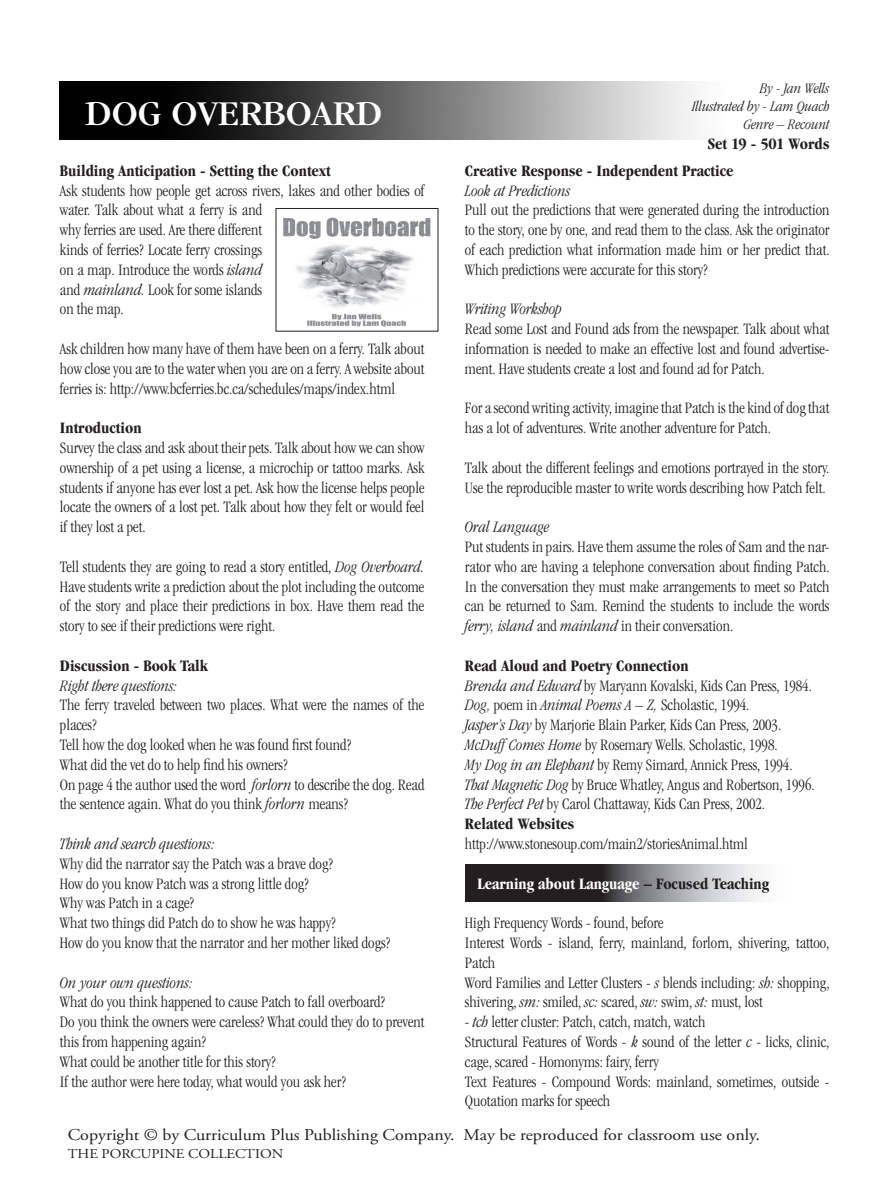
<style>
.page{position:relative;width:891px;height:1188px;background:#fff}
.page>*{position:absolute;margin:0;border:0;box-sizing:border-box;transform-origin:0 0}
.t1{font:condensed 36px "Garamond";color:#fff;scale:1.3 1}
.t2{font:300 condensed 16.5px/19.8px "Garamond";color:#231f20}
.t3{font:700 condensed 16.5px "Garamond";color:#231f20}
.t4{font:italic 300 condensed 16.5px "Garamond";color:#231f20}
.t5{font:16.5px "Adobe Garamond Pro";color:#231f20;scale:1.09 1}
.t6{font:700 condensed 16.5px "Garamond";color:#fff}
.t7{font:italic 300 condensed 15px/18px "Garamond";color:#231f20;text-align:right}
.t8{font:13.5px "Adobe Garamond Pro";color:#231f20;scale:1.09 1}
.s1{font-style:italic}
.s2{font-weight:700}
.s3{color:#231f20}
</style>
<div class="page">
<svg style="left:465px;top:864px;width:294px;height:38px;background:#676668"></svg>
<img style="left:60px;top:81px;width:636px;height:58px">
<img style="left:283px;top:217px;width:148px;height:110px">
<h1 class="t1" style="left:86px;top:94px;width:230px">DOG OVERBOARD</h1>
<p class="t3" style="left:60px;top:161px;width:272px">Building Anticipation - Setting the Context</p>
<p class="t2" style="left:60px;top:181px;width:366px">Ask students how people get across rivers, lakes and other bodies of water. Talk about what a ferry is and<br>why ferries are used. Are there different<br>kinds of ferries? Locate ferry crossings<br>on a map. Introduce the words <span class="s1">island<br></span>and <span class="s1">mainland.</span> Look for some islands<br>on the map.</p>
<p class="t2" style="left:60px;top:339px;width:366px;text-align:justify">Ask children how many have of them have been on a ferry. Talk about how close you are to the water when you are on a ferry. A website about ferries is: http://www.bcferries.bc.ca/schedules/maps/index.html</p>
<p class="t3" style="left:60px;top:419px;width:83px">Introduction</p>
<p class="t2" style="left:60px;top:438px;width:366px;text-align:justify">Survey the class and ask about their pets. Talk about how we can show ownership of a pet using a license, a microchip or tattoo marks. Ask students if anyone has ever lost a pet. Ask how the license helps people locate the owners of a lost pet. Talk about how they felt or would feel if they lost a pet.</p>
<p class="t2" style="left:60px;top:557px;width:366px;text-align:justify">Tell students they are going to read a story entitled, <span class="s1">Dog Overboard.<br></span>Have students write a prediction about the plot including the outcome of the story and place their predictions in box. Have them read the story to see if their predictions were right.</p>
<p class="t3" style="left:60px;top:656px;width:150px">Discussion - Book Talk</p>
<p class="t4" style="left:60px;top:677px;width:119px">Right there questions:</p>
<p class="t2" style="left:60px;top:695px;width:366px">The ferry traveled between two places. What were the names of the places?<br>Tell how the dog looked when he was found first found?<br>What did the vet do to help find his owners?<br>On page 4 the author used the word <span class="s1">forlorn</span> to describe the dog. Read the sentence again. What do you think <span class="s1">forlorn</span> means?</p>
<p class="t4" style="left:60px;top:835px;width:156px">Think and search questions:</p>
<p class="t2" style="left:60px;top:854px;width:332px">Why did the narrator say the Patch was a brave dog?<br>How do you know Patch was a strong little dog?<br>Why was Patch in a cage?<br>What two things did Patch do to show he was happy?<br>How do you know that the narrator and her mother liked dogs?</p>
<p class="t4" style="left:60px;top:974px;width:134px">On your own questions:</p>
<p class="t2" style="left:60px;top:992px;width:366px">What do you think happened to cause Patch to fall overboard?<br>Do you think the owners were careless? What could they do to prevent this from happening again?<br>What could be another title for this story?<br>If the author were here today, what would you ask her?</p>
<p class="t7" style="left:692px;top:79px;width:139px">By - Jan Wells<br>Illustrated by - Lam Quach<br>Genre – Recount</p>
<p class="t3" style="left:708px;top:134px;width:123px">Set 19 - 501 Words</p>
<p class="t3" style="left:465px;top:161px;width:270px">Creative Response - Independent Practice</p>
<p class="t4" style="left:465px;top:182px;width:107px">Look at Predictions</p>
<p class="t2" style="left:465px;top:200px;width:366px;text-align:justify">Pull out the predictions that were generated during the introduction to the story, one by one, and read them to the class. Ask the originator of each prediction what information made him or her predict that.<br>Which predictions were accurate for this story?</p>
<p class="t4" style="left:465px;top:300px;width:98px">Writing Workshop</p>
<p class="t2" style="left:465px;top:319px;width:366px;text-align:justify">Read some Lost and Found ads from the newspaper. Talk about what information is needed to make an effective lost and found advertise&shy;ment. Have students create a lost and found ad for Patch.</p>
<p class="t2" style="left:465px;top:398px;width:366px">For a second writing activity, imagine that Patch is the kind of dog that has a lot of adventures. Write another adventure for Patch.</p>
<p class="t2" style="left:465px;top:458px;width:366px">Talk about the different feelings and emotions portrayed in the story.<br>Use the reproducible master to write words describing how Patch felt.</p>
<p class="t4" style="left:465px;top:518px;width:86px">Oral Language</p>
<p class="t2" style="left:465px;top:537px;width:366px;text-align:justify">Put students in pairs. Have them assume the roles of Sam and the nar&shy;rator who are having a telephone conversation about finding Patch.<br>In the conversation they must make arrangements to meet so Patch can be returned to Sam. Remind the students to include the words <span class="s1">ferry, island</span> and <span class="s1">mainland</span> in their conversation.</p>
<p class="t2" style="left:465px;top:656px;width:351px"><span class="s2">Read Aloud and Poetry Connection<br></span><span class="s1">Brenda and Edward</span> by Maryann Kovalski, Kids Can Press, 1984.<br><span class="s1">Dog,</span> poem in <span class="s1">Animal Poems A – Z,</span> Scholastic, 1994.<br><span class="s1">Jasper’s Day</span> by Marjorie Blain Parker, Kids Can Press, 2003.<br><span class="s1">McDuff Comes Home</span> by Rosemary Wells. Scholastic, 1998.<br><span class="s1">My Dog in an Elephant</span> by Remy Simard, Annick Press, 1994.<br><span class="s1">That Magnetic Dog</span> by Bruce Whatley, Angus and Robertson, 1996.<br><span class="s1">The Perfect Pet</span> by Carol Chattaway, Kids Can Press, 2002.<br><span class="s2">Related Websites</span></p>
<p class="t2" style="left:465px;top:834px;width:284px">http://www.stonesoup.com/main2/storiesAnimal.html</p>
<p class="t6" style="left:477px;top:874px;width:293px">Learning about Language <span class="s3">– Focused Teaching</span></p>
<p class="t2" style="left:465px;top:913px;width:366px">High Frequency Words - found, before<br>Interest Words - island, ferry, mainland, forlorn, shivering, tattoo, Patch<br>Word Families and Letter Clusters - <span class="s1">s</span> blends including: <span class="s1">sh:</span> shopping, shivering, <span class="s1">sm:</span> smiled, <span class="s1">sc:</span> scared, <span class="s1">sw:</span> swim, <span class="s1">st:</span> must, lost</p>
<p class="t2" style="left:465px;top:1012px;width:366px">- <span class="s1">tch</span> letter cluster: Patch, catch, match, watch<br>Structural Features of Words - <span class="s1">k</span> sound of the letter <span class="s1">c</span> - licks, clinic, cage, scared - Homonyms: fairy, ferry<br>Text Features - Compound Words: mainland, sometimes, outside - Quotation marks for speech</p>
<p class="t5" style="left:68px;top:1125px;width:637px">Copyright © by Curriculum Plus Publishing Company. May be reproduced for classroom use only.</p>
<p class="t8" style="left:68px;top:1146px;width:199px">THE PORCUPINE COLLECTION</p>
</div>
